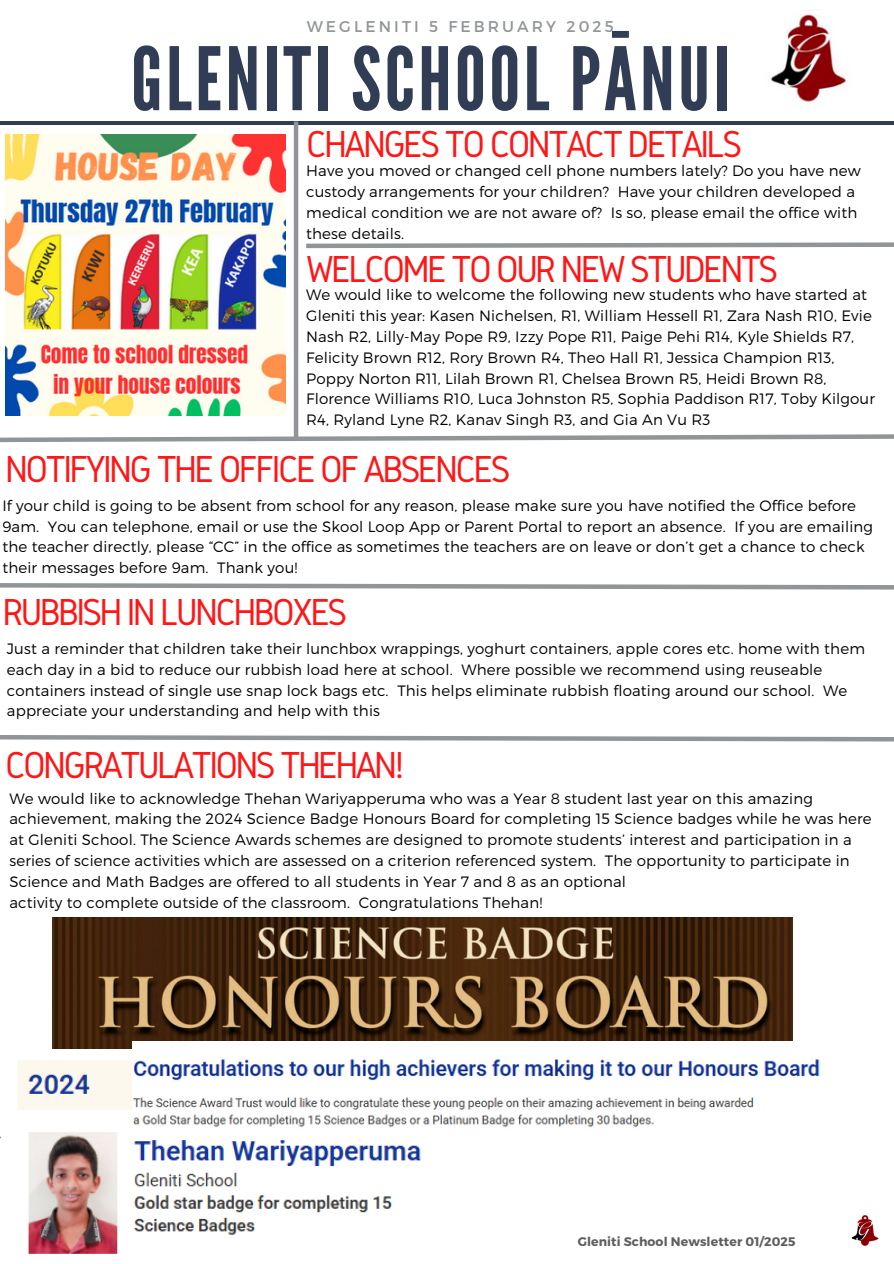
<style>
.page{position:relative;width:894px;height:1264px;background:#fff}
.page>*{position:absolute;margin:0;border:0;box-sizing:border-box;transform-origin:0 0}
.t1{font:87.15px "League Gothic";letter-spacing:.04em;color:#313c55}
.t2{font:39px "Gidole";letter-spacing:-.07em;color:#ff1616}
.t3{font:15.6px "Montserrat";letter-spacing:.2em;color:#919597}
.t4{font:300 15px/20.9px "Montserrat";letter-spacing:.01em;color:#000}
.t5{font:700 12.45px "Montserrat";letter-spacing:.01em;color:#5f5f5f}
</style>
<div class="page">
<hr style="left:0;top:122px;width:893px;height:3px;background:#313c55">
<img style="left:771px;top:14px;width:77px;height:88px">
<img style="left:851px;top:1215px;width:28px;height:31px">
<img style="left:52px;top:917px;width:740px;height:131px">
<img style="left:17px;top:1060px;width:404px;height:194px">
<img style="left:133px;top:1041px;width:687px;height:92px">
<svg style="left:0;top:583px;width:893px;height:7px"></svg>
<img style="left:5px;top:134px;width:280px;height:281px">
<svg style="left:306px;top:242px;width:587px;height:7px"></svg>
<svg style="left:0;top:430px;width:893px;height:13px"></svg>
<hr style="left:294px;top:122px;width:4px;height:318px;background:#919597">
<svg style="left:0;top:735px;width:893px;height:7px"></svg>
<h1 class="t3" style="left:306px;top:16px;width:308px">WEGLENITI 5 FEBRUARY 2025</h1>
<h3 class="t1" style="left:131px;top:29px;width:600px">GLENITI SCHOOL PĀNUI</h3>
<p class="t2" style="left:306px;top:123px;width:437px">CHANGES TO CONTACT DETAILS</p>
<h4 class="t4" style="left:306px;top:159px;width:556px">Have you moved or changed cell phone numbers lately? Do you have new custody arrangements for your children? Have your children developed a medical condition we are not aware of? Is so, please email the office with these details.</h4>
<p class="t2" style="left:306px;top:247px;width:473px">WELCOME TO OUR NEW STUDENTS</p>
<h2 class="t4" style="left:306px;top:283px;width:570px">We would like to welcome the following new students who have started at Gleniti this year: Kasen Nichelsen, R1, William Hessell R1, Zara Nash R10, Evie Nash R2, Lilly-May Pope R9, Izzy Pope R11, Paige Pehi R14, Kyle Shields R7, Felicity Brown R12, Rory Brown R4, Theo Hall R1, Jessica Champion R13, Poppy Norton R11, Lilah Brown R1, Chelsea Brown R5, Heidi Brown R8, Florence Williams R10, Luca Johnston R5, Sophia Paddison R17, Toby Kilgour R4, Ryland Lyne R2, Kanav Singh R3, and Gia An Vu R3</h2>
<h4 class="t2" style="left:5px;top:447px;width:507px">NOTIFYING THE OFFICE OF ABSENCES</h4>
<p class="t4" style="left:2px;top:494px;width:871px">If your child is going to be absent from school for any reason, please make sure you have notified the Office before 9am. You can telephone, email or use the Skool Loop App or Parent Portal to report an absence. If you are emailing the teacher directly, please “CC” in the office as sometimes the teachers are on leave or don’t get a chance to check their messages before 9am. Thank you!</p>
<h2 class="t2" style="left:2px;top:591px;width:346px">RUBBISH IN LUNCHBOXES</h2>
<h4 class="t4" style="left:7px;top:637px;width:859px">Just a reminder that children take their lunchbox wrappings, yoghurt containers, apple cores etc. home with them each day in a bid to reduce our rubbish load here at school. Where possible we recommend using reuseable containers instead of single use snap lock bags etc. This helps eliminate rubbish floating around our school. We appreciate your understanding and help with this</h4>
<h2 class="t2" style="left:5px;top:743px;width:401px">CONGRATULATIONS THEHAN!</h2>
<p class="t4" style="left:9px;top:787px;width:863px">We would like to acknowledge Thehan Wariyapperuma who was a Year 8 student last year on this amazing achievement, making the 2024 Science Badge Honours Board for completing 15 Science badges while he was here at Gleniti School. The Science Awards schemes are designed to promote students’ interest and participation in a series of science activities which are assessed on a criterion referenced system. The opportunity to participate in Science and Math Badges are offered to all students in Year 7 and 8 as an optional<br>activity to complete outside of the classroom. Congratulations Thehan!</p>
<p class="t5" style="left:577px;top:1233px;width:219px">Gleniti School Newsletter 01/2025</p>
</div>
